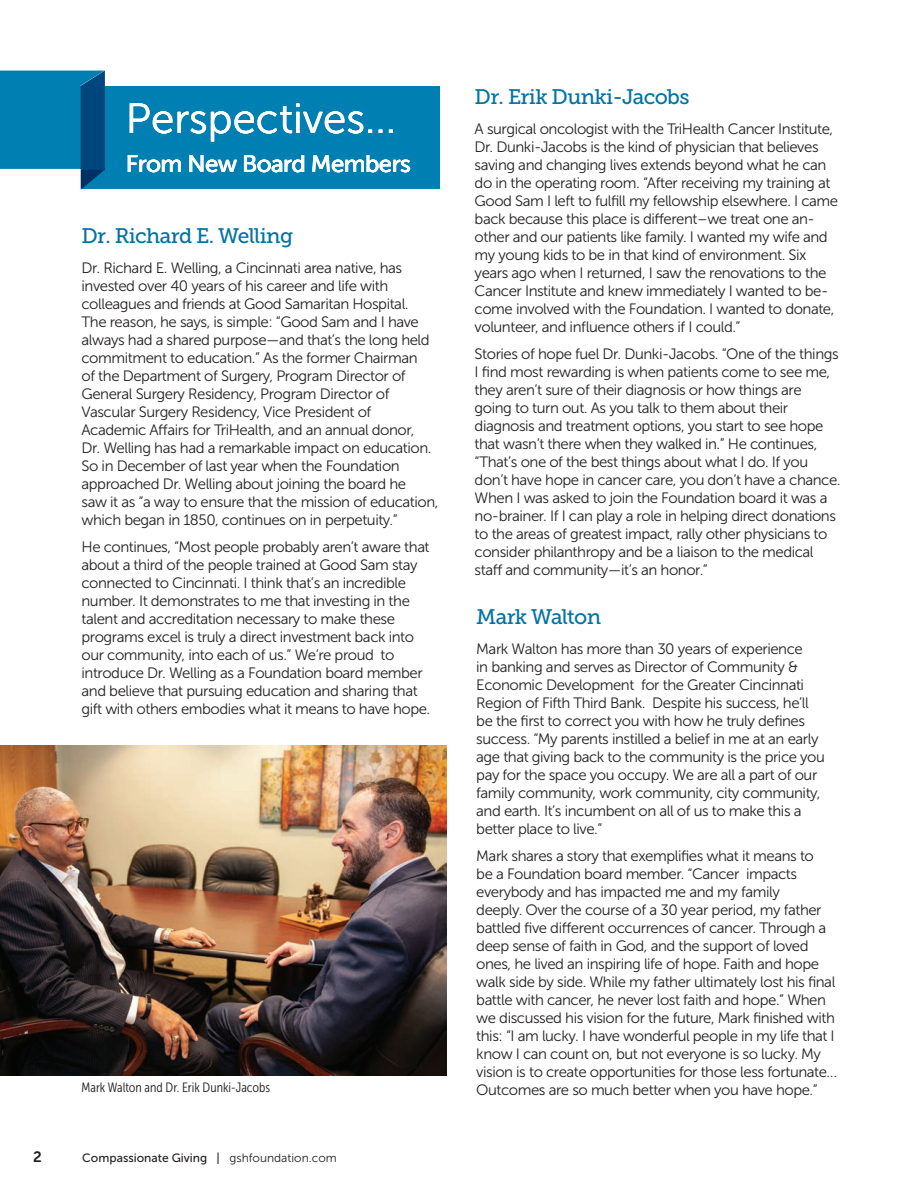
<style>
.page{position:relative;width:918px;height:1188px;background:#fff}
.page>*{position:absolute;margin:0;border:0;box-sizing:border-box;transform-origin:0 0}
.t1{font:42px "Museo Sans 300";color:#fff}
.t2{font:24px "Museo Sans 500";letter-spacing:-.025em;color:#fff}
.t3{font:21px "Museo Slab 500";letter-spacing:-.03em;color:#0073a5}
.t4{font:15px/18px "Museo Sans 300";letter-spacing:-.03em;color:#231f20}
.t5{font:15px "Museo Sans 700";color:#231f20}
.t6{font:13.5px "Museo Sans Cond 300";color:#231f20}
.t7{font:12px "Museo Sans 500";color:#231f20}
.s1{font-family:"Museo Sans 300"}
</style>
<div class="page">
<div style="left:81px;top:86px;width:358px;height:103px;background:#007fb2"></div>
<svg style="left:0;top:70px;width:105px;height:120px"></svg>
<img style="left:0;top:745px;width:446px;height:330px">
<h1 class="t1" style="left:126px;top:94px;width:272px">Perspectives...</h1>
<h2 class="t2" style="left:126px;top:150px;width:286px">From New Board Members</h2>
<h3 class="t3" style="left:81px;top:229px;width:213px">Dr. Richard E. Welling</h3>
<p class="t4" style="left:81px;top:259px;width:358px">Dr. Richard E. Welling, a Cincinnati area native, has invested over 40 years of his career and life with colleagues and friends at Good Samaritan Hospital.<br>The reason, he says, is simple: “Good Sam and I have always had a shared purpose—and that’s the long held commitment to education.” As the former Chairman<br>of the Department of Surgery, Program Director of General Surgery Residency, Program Director of Vascular Surgery Residency, Vice President of Academic Affairs for TriHealth, and an annual donor,<br>Dr. Welling has had a remarkable impact on education.<br>So in December of last year when the Foundation approached Dr. Welling about joining the board he<br>saw it as “a way to ensure that the mission of education, which began in 1850, continues on in perpetuity.”</p>
<p class="t4" style="left:81px;top:538px;width:350px">He continues, “Most people probably aren’t aware that about a third of the people trained at Good Sam stay connected to Cincinnati. I think that’s an incredible number. It demonstrates to me that investing in the talent and accreditation necessary to make these programs excel is truly a direct investment back into our community, into each of us.” We’re proud to introduce Dr. Welling as a Foundation board member and believe that pursuing education and sharing that gift with others embodies what it means to have hope.</p>
<p class="t6" style="left:81px;top:1082px;width:190px">Mark Walton and Dr. Erik Dunki-Jacobs</p>
<p class="t5" style="left:33px;top:1147px;width:10px">2</p>
<p class="t7" style="left:82px;top:1151px;width:256px">Compassionate Giving | <span class="s1">gshfoundation.com</span></p>
<h3 class="t3" style="left:474px;top:89px;width:216px">Dr. Erik Dunki-Jacobs</h3>
<p class="t4" style="left:474px;top:120px;width:365px">A surgical oncologist with the TriHealth Cancer Institute, Dr. Dunki-Jacobs is the kind of physician that believes saving and changing lives extends beyond what he can do in the operating room. “After receiving my training at Good Sam I left to fulfill my fellowship elsewhere. I came back because this place is different–we treat one an&shy;other and our patients like family. I wanted my wife and my young kids to be in that kind of environment. Six years ago when I returned, I saw the renovations to the Cancer Institute and knew immediately I wanted to be&shy;come involved with the Foundation. I wanted to donate, volunteer, and influence others if I could.”</p>
<p class="t4" style="left:474px;top:345px;width:367px">Stories of hope fuel Dr. Dunki-Jacobs. “One of the things I find most rewarding is when patients come to see me, they aren’t sure of their diagnosis or how things are going to turn out. As you talk to them about their diagnosis and treatment options, you start to see hope that wasn’t there when they walked in.” He continues, “That’s one of the best things about what I do. If you don’t have hope in cancer care, you don’t have a chance.<br>When I was asked to join the Foundation board it was a no-brainer. If I can play a role in helping direct donations to the areas of greatest impact, rally other physicians to consider philanthropy and be a liaison to the medical staff and community—it’s an honor.”</p>
<h3 class="t3" style="left:476px;top:609px;width:126px">Mark Walton</h3>
<p class="t4" style="left:476px;top:639px;width:350px">Mark Walton has more than 30 years of experience<br>in banking and serves as Director of Community &amp; Economic Development for the Greater Cincinnati Region of Fifth Third Bank. Despite his success, he’ll be the first to correct you with how he truly defines success. “My parents instilled a belief in me at an early age that giving back to the community is the price you pay for the space you occupy. We are all a part of our family community, work community, city community, and earth. It’s incumbent on all of us to make this a better place to live.”</p>
<p class="t4" style="left:476px;top:846px;width:362px">Mark shares a story that exemplifies what it means to<br>be a Foundation board member. “Cancer impacts everybody and has impacted me and my family<br>deeply. Over the course of a 30 year period, my father battled five different occurrences of cancer. Through a deep sense of faith in God, and the support of loved ones, he lived an inspiring life of hope. Faith and hope walk side by side. While my father ultimately lost his final battle with cancer, he never lost faith and hope.” When we discussed his vision for the future, Mark finished with this: “I am lucky. I have wonderful people in my life that I know I can count on, but not everyone is so lucky. My vision is to create opportunities for those less fortunate… Outcomes are so much better when you have hope.”</p>
</div>
